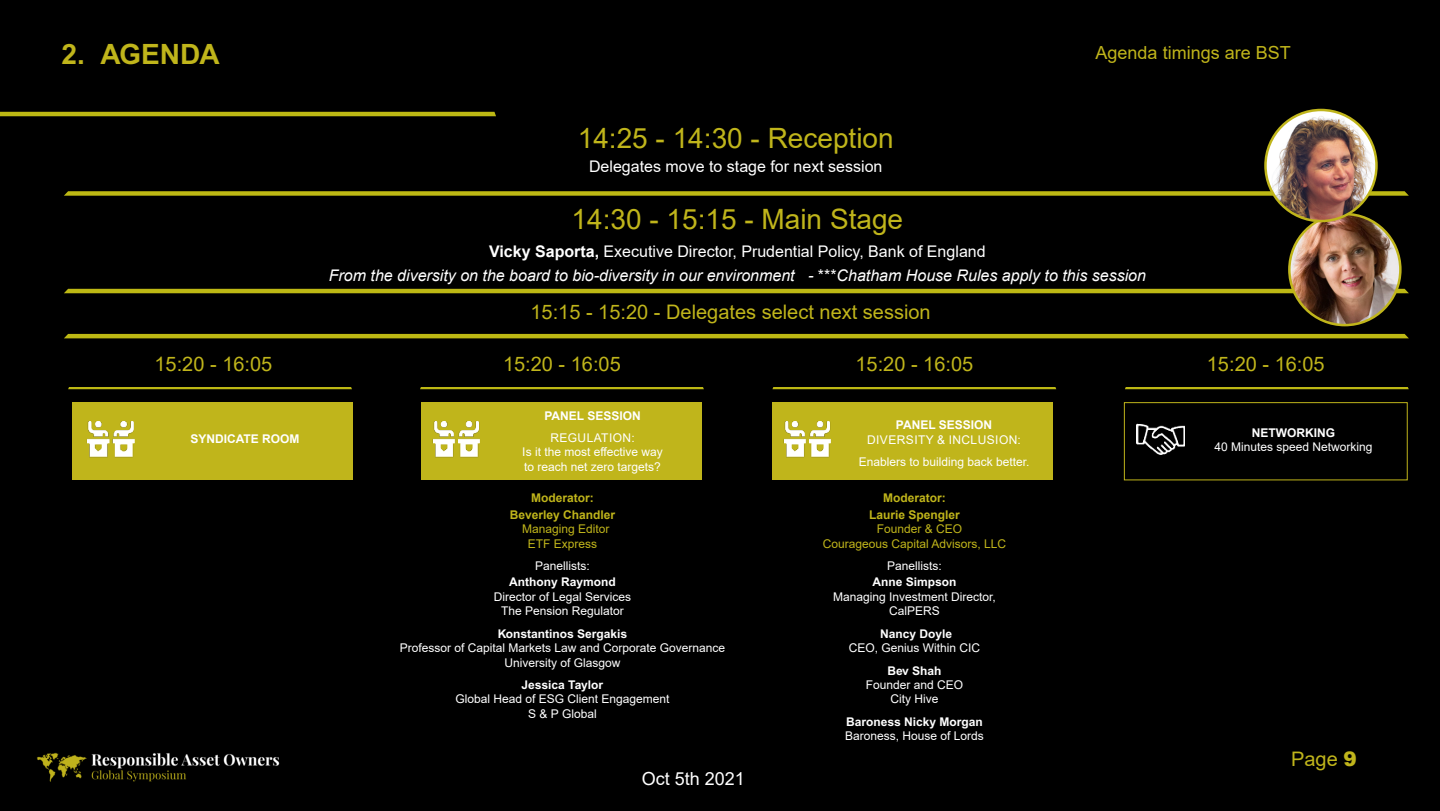
<style>
.page{position:relative;width:1440px;height:811px;background:#fff}
.page>*{position:absolute;margin:0;border:0;box-sizing:border-box;transform-origin:0 0}
.t1{font:28px "Arial";color:#c0b51b}
.t2{font:700 28px "Arial";color:#c0b51b}
.t3{font:20px "Arial";color:#c0b51b}
.t4{font:18px "Arial";color:#c0b51b}
.t5{font:18px "Arial";color:#fff}
.t6{font:italic 16px "Arial";color:#fff}
.t7{font:16px "Arial";color:#fff}
.t8{font:12px/14.4px "Arial";color:#fff;text-align:center}
.t9{font:700 12px "Arial";color:#fff}
.t10{font:12px "Arial";color:#c0b51b}
.t11{font:700 12px "Arial";color:#c0b51b}
.t12{font:700 12px "Arial";color:#fff}
.t13{font:12px "Arial";letter-spacing:.035em;color:#fff}
.s1{font-weight:700}
.s2{font-style:normal}
.s3{font-weight:900}
</style>
<div class="page">
<div style="left:0;top:0;width:1440px;height:810px;background:#000"></div>
<hr style="left:0;top:112px;width:496px;height:4px;background:#bdb814">
<svg style="left:64px;top:191px;width:1345px;height:5px;background:#a8a411"></svg>
<hr style="left:64px;top:289px;width:1345px;height:4px;background:#bdb814">
<hr style="left:64px;top:334px;width:1345px;height:4px;background:#bdb814">
<svg style="left:772px;top:387px;width:284px;height:2px"></svg>
<svg style="left:420px;top:387px;width:284px;height:2px"></svg>
<svg style="left:68px;top:387px;width:284px;height:2px"></svg>
<svg style="left:1125px;top:387px;width:284px;height:2px"></svg>
<div style="left:772px;top:402px;width:281px;height:77px;background:#c0b51b"></div>
<div style="left:421px;top:402px;width:280px;height:77px;background:#c0b51b"></div>
<div style="left:72px;top:402px;width:280px;height:77px;background:#c0b51b"></div>
<img style="left:783px;top:421px;width:48px;height:37px">
<img style="left:432px;top:421px;width:48px;height:37px">
<img style="left:87px;top:421px;width:48px;height:37px">
<div style="left:1124px;top:402px;width:284px;height:78px;border:1px solid #c0b51b"></div>
<img style="left:1137px;top:423px;width:48px;height:32px">
<img style="left:37px;top:752px;width:243px;height:30px">
<img style="left:1289px;top:214px;width:111px;height:111px;border-radius:55px">
<img style="left:1266px;top:110px;width:110px;height:111px;border-radius:55px">
<div style="left:1264px;top:109px;width:114px;height:113px;border:2px solid #c0b51b;border-radius:50%"></div>
<p class="t2" style="left:62px;top:37px;width:160px">2. AGENDA</p>
<p class="t4" style="left:1096px;top:40px;width:197px">Agenda timings are BST</p>
<p class="t1" style="left:578px;top:118px;width:317px">14:25 - 14:30 - Reception</p>
<p class="t7" style="left:589px;top:155px;width:295px">Delegates move to stage for next session</p>
<p class="t1" style="left:572px;top:199px;width:333px">14:30 - 15:15 - Main Stage</p>
<p class="t7" style="left:489px;top:240px;width:498px"><span class="s1">Vicky Saporta,</span> Executive Director, Prudential Policy, Bank of England</p>
<p class="t6" style="left:329px;top:266px;width:819px">From the diversity on the board to bio-diversity in our environment - <span class="s2">***</span>Chatham House Rules apply to this session</p>
<p class="t3" style="left:531px;top:298px;width:402px">15:15 - 15:20 - Delegates select next session</p>
<p class="t3" style="left:155px;top:350px;width:119px">15:20 - 16:05</p>
<p class="t3" style="left:503px;top:350px;width:119px">15:20 - 16:05</p>
<p class="t3" style="left:855px;top:350px;width:119px">15:20 - 16:05</p>
<p class="t3" style="left:1207px;top:350px;width:119px">15:20 - 16:05</p>
<p class="t12" style="left:190px;top:430px;width:111px">SYNDICATE ROOM</p>
<p class="t12" style="left:544px;top:406px;width:98px">PANEL SESSION</p>
<p class="t13" style="left:550px;top:429px;width:86px">REGULATION:</p>
<p class="t8" style="left:522px;top:444px;width:142px">Is it the most effective way</p>
<p class="t8" style="left:524px;top:459px;width:138px">to reach net zero targets?</p>
<p class="t11" style="left:531px;top:489px;width:64px">Moderator:</p>
<p class="t11" style="left:510px;top:506px;width:107px">Beverley Chandler</p>
<p class="t10" style="left:522px;top:520px;width:89px">Managing Editor</p>
<p class="t10" style="left:528px;top:535px;width:71px">ETF Express</p>
<p class="t8" style="left:535px;top:558px;width:56px">Panellists:</p>
<p class="t9" style="left:509px;top:575px;width:108px">Anthony Raymond</p>
<p class="t8" style="left:494px;top:589px;width:139px">Director of Legal Services</p>
<p class="t8" style="left:501px;top:603px;width:124px">The Pension Regulator</p>
<p class="t9" style="left:498px;top:626px;width:131px">Konstantinos Sergakis</p>
<p class="t8" style="left:400px;top:640px;width:327px">Professor of Capital Markets Law and Corporate Governance</p>
<p class="t8" style="left:504px;top:654px;width:118px">University of Glasgow</p>
<p class="t9" style="left:522px;top:677px;width:83px">Jessica Taylor</p>
<p class="t8" style="left:455px;top:691px;width:216px">Global Head of ESG Client Engagement</p>
<p class="t8" style="left:528px;top:706px;width:70px">S &amp; P Global</p>
<p class="t5" style="left:642px;top:765px;width:105px">Oct 5th 2021</p>
<p class="t12" style="left:896px;top:416px;width:98px">PANEL SESSION</p>
<p class="t13" style="left:867px;top:431px;width:155px">DIVERSITY &amp; INCLUSION:</p>
<p class="t8" style="left:859px;top:454px;width:172px">Enablers to building back better.</p>
<p class="t11" style="left:883px;top:489px;width:64px">Moderator:</p>
<p class="t11" style="left:869px;top:506px;width:92px">Laurie Spengler</p>
<p class="t10" style="left:877px;top:520px;width:87px">Founder &amp; CEO</p>
<p class="t10" style="left:823px;top:535px;width:185px">Courageous Capital Advisors, LLC</p>
<p class="t8" style="left:887px;top:558px;width:56px">Panellists:</p>
<p class="t9" style="left:872px;top:575px;width:86px">Anne Simpson</p>
<p class="t8" style="left:833px;top:589px;width:164px">Managing Investment Director,<br>CalPERS</p>
<p class="t9" style="left:880px;top:626px;width:74px">Nancy Doyle</p>
<p class="t8" style="left:849px;top:640px;width:133px">CEO, Genius Within CIC</p>
<p class="t9" style="left:887px;top:663px;width:56px">Bev Shah</p>
<p class="t8" style="left:866px;top:677px;width:99px">Founder and CEO</p>
<p class="t8" style="left:890px;top:691px;width:49px">City Hive</p>
<p class="t9" style="left:846px;top:714px;width:138px">Baroness Nicky Morgan</p>
<p class="t8" style="left:845px;top:728px;width:140px">Baroness, House of Lords</p>
<p class="t12" style="left:1252px;top:424px;width:85px">NETWORKING</p>
<p class="t8" style="left:1214px;top:439px;width:160px">40 Minutes speed Networking</p>
<p class="t3" style="left:1291px;top:744px;width:67px">Page <span class="s3">9</span></p>
</div>
